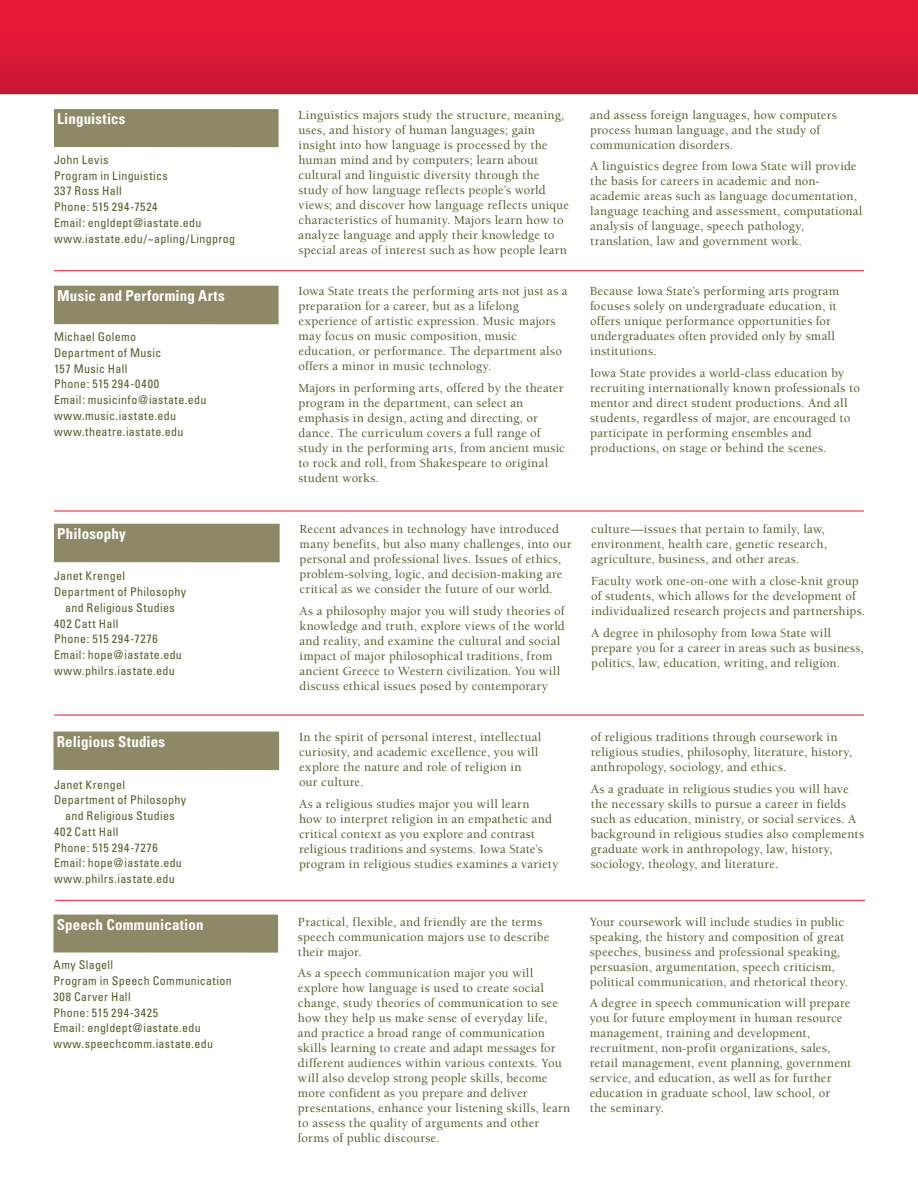
<style>
.page{position:relative;width:918px;height:1188px;background:#fff}
.page>*{position:absolute;margin:0;border:0;box-sizing:border-box;transform-origin:0 0}
.White_Header{font:700 condensed 15px "Univers";letter-spacing:.01em;color:#fff}
.Body_text{font:500 12.75px/15px "Berkeley";letter-spacing:.015em;color:#58582a}
.Contact_Info_-_Major{font:condensed 12px "Univers";letter-spacing:.03em;color:#58582a}
</style>
<div class="page">
<div style="left:0;top:0;width:918px;height:94px;background:linear-gradient(to bottom,#ed1836,#ca1836)"></div>
<div style="left:54px;top:524px;width:226px;height:38px;background:#8d8866"></div>
<hr style="left:54px;top:511px;width:810px;height:1px;background:#e51836">
<div style="left:53px;top:732px;width:226px;height:38px;background:#8d8866"></div>
<hr style="left:54px;top:715px;width:810px;height:1px;background:#e51836">
<div style="left:54px;top:286px;width:225px;height:38px;background:#8d8866"></div>
<div style="left:54px;top:109px;width:225px;height:38px;background:#8d8866"></div>
<hr style="left:54px;top:270px;width:810px;height:1px;background:#e51836">
<div style="left:53px;top:915px;width:225px;height:38px;background:#8d8866"></div>
<hr style="left:55px;top:900px;width:810px;height:1px;background:#e51836">
<p class="White_Header" style="left:57px;top:110px;width:70px">Linguistics</p>
<p class="Contact_Info_-_Major" style="left:54px;top:152px;width:56px">John Levis</p>
<p class="Contact_Info_-_Major" style="left:54px;top:168px;width:115px">Program in Linguistics</p>
<p class="Contact_Info_-_Major" style="left:54px;top:184px;width:69px">337 Ross Hall</p>
<p class="Contact_Info_-_Major" style="left:54px;top:199px;width:105px">Phone: 515 294-7524</p>
<p class="Contact_Info_-_Major" style="left:54px;top:215px;width:149px">Email: engldept@iastate.edu</p>
<p class="Contact_Info_-_Major" style="left:54px;top:231px;width:183px">www.iastate.edu/~apling/Lingprog</p>
<p class="White_Header" style="left:57px;top:286px;width:169px">Music and Performing Arts</p>
<p class="Contact_Info_-_Major" style="left:54px;top:329px;width:84px">Michael Golemo</p>
<p class="Contact_Info_-_Major" style="left:54px;top:345px;width:109px">Department of Music</p>
<p class="Contact_Info_-_Major" style="left:54px;top:361px;width:75px">157 Music Hall</p>
<p class="Contact_Info_-_Major" style="left:54px;top:376px;width:107px">Phone: 515 294-0400</p>
<p class="Contact_Info_-_Major" style="left:54px;top:392px;width:154px">Email: musicinfo@iastate.edu</p>
<p class="Contact_Info_-_Major" style="left:54px;top:408px;width:124px">www.music.iastate.edu</p>
<p class="Contact_Info_-_Major" style="left:54px;top:424px;width:131px">www.theatre.iastate.edu</p>
<p class="White_Header" style="left:57px;top:524px;width:70px">Philosophy</p>
<p class="Contact_Info_-_Major" style="left:54px;top:569px;width:73px">Janet Krengel</p>
<p class="Contact_Info_-_Major" style="left:54px;top:584px;width:134px">Department of Philosophy</p>
<p class="Contact_Info_-_Major" style="left:65px;top:600px;width:111px">and Religious Studies</p>
<p class="Contact_Info_-_Major" style="left:54px;top:616px;width:66px">402 Catt Hall</p>
<p class="Contact_Info_-_Major" style="left:54px;top:632px;width:105px">Phone: 515 294-7276</p>
<p class="Contact_Info_-_Major" style="left:54px;top:647px;width:129px">Email: hope@iastate.edu</p>
<p class="Contact_Info_-_Major" style="left:54px;top:663px;width:122px">www.philrs.iastate.edu</p>
<p class="White_Header" style="left:57px;top:732px;width:110px">Religious Studies</p>
<p class="Contact_Info_-_Major" style="left:54px;top:777px;width:73px">Janet Krengel</p>
<p class="Contact_Info_-_Major" style="left:54px;top:792px;width:134px">Department of Philosophy</p>
<p class="Contact_Info_-_Major" style="left:65px;top:808px;width:111px">and Religious Studies</p>
<p class="Contact_Info_-_Major" style="left:54px;top:824px;width:66px">402 Catt Hall</p>
<p class="Contact_Info_-_Major" style="left:54px;top:840px;width:105px">Phone: 515 294-7276</p>
<p class="Contact_Info_-_Major" style="left:54px;top:855px;width:129px">Email: hope@iastate.edu</p>
<p class="Contact_Info_-_Major" style="left:54px;top:871px;width:122px">www.philrs.iastate.edu</p>
<p class="White_Header" style="left:57px;top:915px;width:148px">Speech Communication</p>
<p class="Contact_Info_-_Major" style="left:53px;top:957px;width:61px">Amy Slagell</p>
<p class="Contact_Info_-_Major" style="left:53px;top:973px;width:180px">Program in Speech Communication</p>
<p class="Contact_Info_-_Major" style="left:53px;top:989px;width:79px">308 Carver Hall</p>
<p class="Contact_Info_-_Major" style="left:53px;top:1005px;width:106px">Phone: 515 294-3425</p>
<p class="Contact_Info_-_Major" style="left:53px;top:1020px;width:149px">Email: engldept@iastate.edu</p>
<p class="Contact_Info_-_Major" style="left:53px;top:1036px;width:161px">www.speechcomm.iastate.edu</p>
<p class="Body_text" style="left:298px;top:107px;width:272px">Linguistics majors study the structure, meaning, uses, and history of human languages; gain insight into how language is processed by the human mind and by computers; learn about cultural and linguistic diversity through the study of how language reflects people’s world views; and discover how language reflects unique characteristics of humanity. Majors learn how to analyze language and apply their knowledge to special areas of interest such as how people learn</p>
<p class="Body_text" style="left:590px;top:107px;width:248px">and assess foreign languages, how computers process human language, and the study of communication disorders.</p>
<p class="Body_text" style="left:590px;top:159px;width:274px">A linguistics degree from Iowa State will provide the basis for careers in academic and non&shy;academic areas such as language documentation, language teaching and assessment, computational analysis of language, speech pathology, translation, law and government work.</p>
<p class="Body_text" style="left:298px;top:284px;width:271px">Iowa State treats the performing arts not just as a preparation for a career, but as a lifelong experience of artistic expression. Music majors may focus on music composition, music education, or performance. The department also offers a minor in music technology.</p>
<p class="Body_text" style="left:298px;top:381px;width:268px">Majors in performing arts, offered by the theater program in the department, can select an emphasis in design, acting and directing, or dance. The curriculum covers a full range of study in the performing arts, from ancient music to rock and roll, from Shakespeare to original student works.</p>
<p class="Body_text" style="left:300px;top:522px;width:273px">Recent advances in technology have introduced many benefits, but also many challenges, into our personal and professional lives. Issues of ethics, problem-solving, logic, and decision-making are critical as we consider the future of our world.</p>
<p class="Body_text" style="left:300px;top:604px;width:267px">As a philosophy major you will study theories of knowledge and truth, explore views of the world and reality, and examine the cultural and social impact of major philosophical traditions, from ancient Greece to Western civilization. You will discuss ethical issues posed by contemporary</p>
<p class="Body_text" style="left:299px;top:730px;width:244px">In the spirit of personal interest, intellectual curiosity, and academic excellence, you will explore the nature and role of religion in our culture.</p>
<p class="Body_text" style="left:299px;top:797px;width:261px">As a religious studies major you will learn<br>how to interpret religion in an empathetic and critical context as you explore and contrast religious traditions and systems. Iowa State’s program in religious studies examines a variety</p>
<p class="Body_text" style="left:298px;top:914px;width:253px">Practical, flexible, and friendly are the terms speech communication majors use to describe their major.</p>
<p class="Body_text" style="left:298px;top:966px;width:274px">As a speech communication major you will explore how language is used to create social change, study theories of communication to see how they help us make sense of everyday life, and practice a broad range of communication skills learning to create and adapt messages for different audiences within various contexts. You will also develop strong people skills, become more confident as you prepare and deliver presentations, enhance your listening skills, learn to assess the quality of arguments and other forms of public discourse.</p>
<p class="Body_text" style="left:590px;top:284px;width:250px">Because Iowa State’s performing arts program focuses solely on undergraduate education, it offers unique performance opportunities for undergraduates often provided only by small institutions.</p>
<p class="Body_text" style="left:590px;top:366px;width:271px">Iowa State provides a world-class education by recruiting internationally known professionals to mentor and direct student productions. And all students, regardless of major, are encouraged to participate in performing ensembles and productions, on stage or behind the scenes.</p>
<p class="Body_text" style="left:591px;top:522px;width:237px">culture—issues that pertain to family, law, environment, health care, genetic research, agriculture, business, and other areas.</p>
<p class="Body_text" style="left:591px;top:574px;width:275px">Faculty work one-on-one with a close-knit group of students, which allows for the development of individualized research projects and partnerships.</p>
<p class="Body_text" style="left:591px;top:625px;width:274px">A degree in philosophy from Iowa State will prepare you for a career in areas such as business, politics, law, education, writing, and religion.</p>
<p class="Body_text" style="left:591px;top:730px;width:263px">of religious traditions through coursework in religious studies, philosophy, literature, history, anthropology, sociology, and ethics.</p>
<p class="Body_text" style="left:591px;top:782px;width:275px">As a graduate in religious studies you will have the necessary skills to pursue a career in fields such as education, ministry, or social services. A background in religious studies also complements graduate work in anthropology, law, history, sociology, theology, and literature.</p>
<p class="Body_text" style="left:590px;top:914px;width:260px">Your coursework will include studies in public speaking, the history and composition of great speeches, business and professional speaking, persuasion, argumentation, speech criticism, political communication, and rhetorical theory.</p>
<p class="Body_text" style="left:590px;top:996px;width:263px">A degree in speech communication will prepare you for future employment in human resource management, training and development, recruitment, non-profit organizations, sales, retail management, event planning, government service, and education, as well as for further education in graduate school, law school, or<br>the seminary.</p>
</div>
